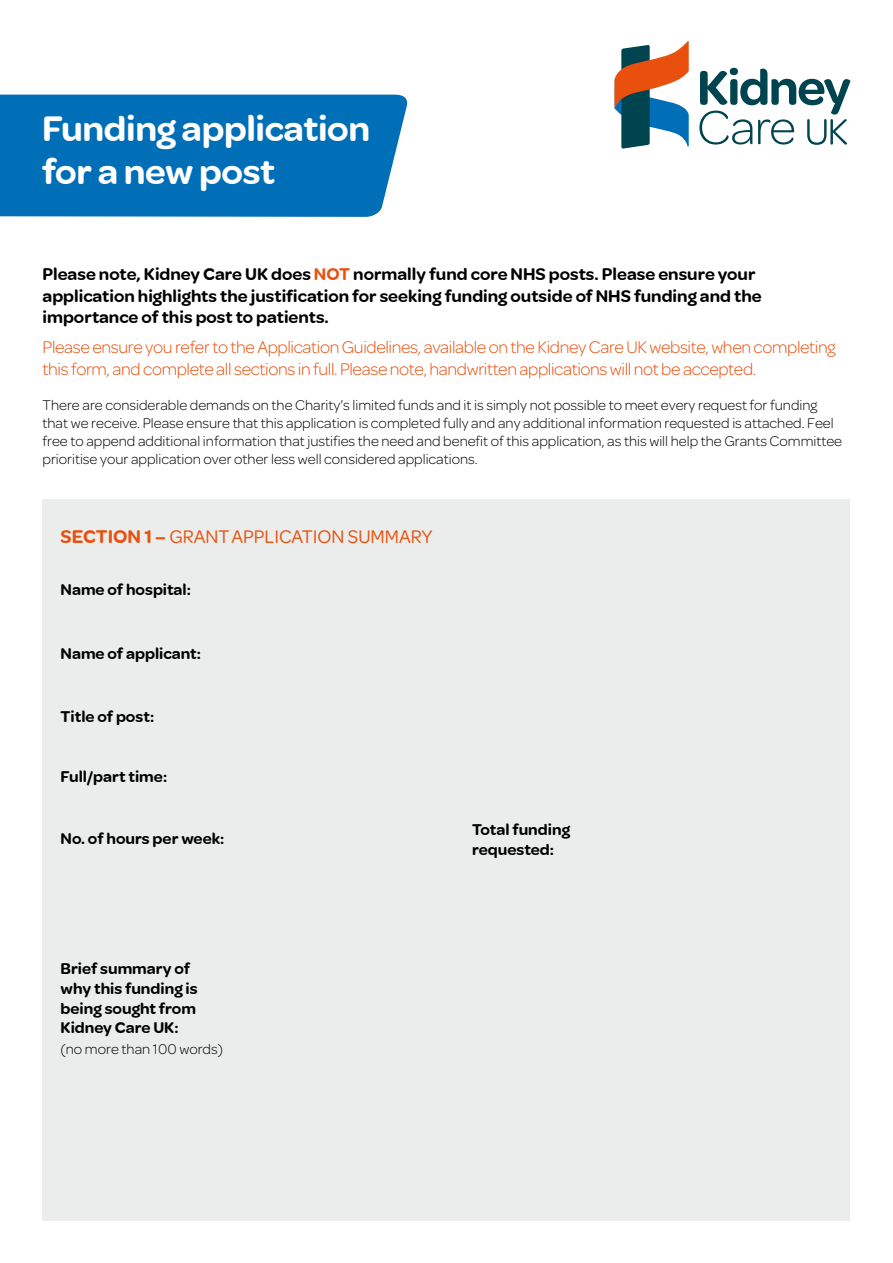
<style>
.page{position:relative;width:893px;height:1263px;background:#fff}
.page>*{position:absolute;margin:0;border:0;box-sizing:border-box;transform-origin:0 0}
.t1{font:600 37.5px/43.5px "Omnes";letter-spacing:-.01em;color:#fff}
.t2{font:19.5px "Omnes";color:#e9500e}
.t3{font:300 18px/21.6px "Omnes";letter-spacing:-.02em;color:#e9500e}
.t4{font:600 18px/21.6px "Omnes";color:#000}
.t5{font:600 16.5px/19.8px "Omnes";color:#000}
.t6{font:300 15px/18px "Omnes";color:#000}
.s1{color:#e9500e}
.s2{font-weight:600}
</style>
<div class="page">
<div style="left:43px;top:500px;width:807px;height:721px;background:#eaedec"></div>
<div style="left:0;top:95px;width:408px;height:122px;background:#006fb7"></div>
<svg style="left:699px;top:68px;width:151px;height:77px"></svg>
<svg style="left:614px;top:41px;width:75px;height:108px"></svg>
<h1 class="t1" style="left:42px;top:106px;width:330px">Funding application for a new post</h1>
<p class="t4" style="left:43px;top:263px;width:721px">Please note, Kidney Care UK does <span class="s1">NOT</span> normally fund core NHS posts. Please ensure your application highlights the justification for seeking funding outside of NHS funding and the importance of this post to patients.</p>
<p class="t3" style="left:43px;top:337px;width:794px">Please ensure you refer to the Application Guidelines, available on the Kidney Care UK website, when completing this form, and complete all sections in full. Please note, handwritten applications will not be accepted.</p>
<p class="t6" style="left:43px;top:396px;width:801px">There are considerable demands on the Charity’s limited funds and it is simply not possible to meet every request for funding that we receive. Please ensure that this application is completed fully and any additional information requested is attached. Feel free to append additional information that justifies the need and benefit of this application, as this will help the Grants Committee prioritise your application over other less well considered applications.</p>
<h2 class="t2" style="left:61px;top:523px;width:373px"><span class="s2">SECTION 1 –</span> GRANT APPLICATION SUMMARY</h2>
<p class="t5" style="left:61px;top:580px;width:132px">Name of hospital:</p>
<p class="t5" style="left:61px;top:644px;width:142px">Name of applicant:</p>
<p class="t5" style="left:61px;top:706px;width:95px">Title of post:</p>
<p class="t5" style="left:61px;top:766px;width:108px">Full/part time:</p>
<p class="t5" style="left:61px;top:828px;width:165px">No. of hours per week:</p>
<p class="t5" style="left:472px;top:820px;width:100px">Total funding requested:</p>
<p class="t5" style="left:61px;top:958px;width:139px">Brief summary of why this funding is being sought from<br>Kidney Care UK:</p>
<p class="t6" style="left:61px;top:1040px;width:164px">(no more than 100 words)</p>
</div>
